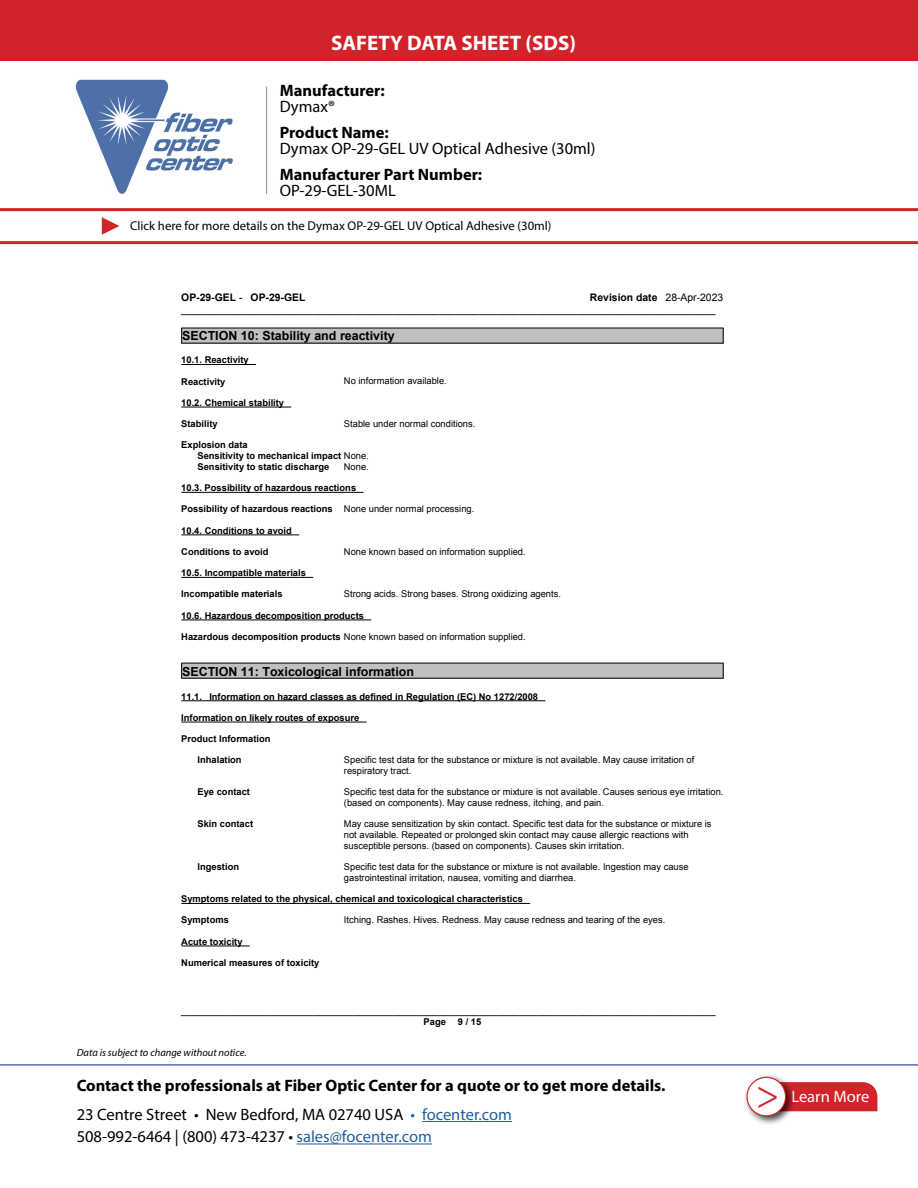
<style>
.page{position:relative;width:918px;height:1188px;background:#fff}
.page>*{position:absolute;margin:0;border:0;box-sizing:border-box;transform-origin:0 0}
.t1{font:42px "Minion Pro";color:#d2232a}
.t2{font:700 21px "Myriad Pro";color:#fff}
.t3{font:16.5px/22.5px "Myriad Pro";color:#000}
.t4{font:700 16.5px/16.5px "Myriad Pro";color:#000}
.t5{font:16.5px "Myriad Pro";color:#fff}
.t6{font:12.75px "Myriad Pro";color:#000}
.t7{font:700 12.45px "Arial";color:#000}
.t8{font:italic 10.5px "Myriad Pro";color:#000}
.t9{font:10.35px "Arial";color:#000}
.t10{font:700 10.35px "Arial";color:#000}
.t11{font:9.3px/10.8px "Arial";color:#000}
.t12{font:700 9.3px/10.8px "Arial";color:#000}
.s1{font-weight:400}
.s2{font-weight:700}
.s3{color:#215e9e}
</style>
<div class="page">
<hr style="left:422px;top:1121px;width:90px;height:1px;background:#215e9e">
<hr style="left:297px;top:1144px;width:135px;height:1px;background:#215e9e">
<hr style="left:0;top:1064px;width:918px;height:2px;background:#4f70a8">
<img style="left:75px;top:79px;width:158px;height:115px">
<hr style="left:266px;top:87px;width:1px;height:107px;background:#8a8c8e">
<div style="left:796px;top:1082px;width:81px;height:29px;background:#d2232a"></div>
<div style="left:743px;top:1074px;width:53px;height:52px;background:#000;opacity:.75"></div>
<div style="left:747px;top:1077px;width:39px;height:39px;background:#fff;border-radius:50%"></div>
<div style="left:746px;top:1077px;width:40px;height:39px;border:1px solid #d2232a;border-radius:50%"></div>
<hr style="left:0;top:241px;width:918px;height:3px;background:#d2232a">
<hr style="left:0;top:208px;width:918px;height:3px;background:#d2232a">
<svg style="left:102px;top:217px;width:17px;height:18px"></svg>
<div style="left:0;top:0;width:918px;height:60px;background:#d2232a"></div>
<div style="left:181px;top:328px;width:543px;height:15px;background:#c0c0c0"></div>
<hr style="left:181px;top:364px;width:75px;height:1px;background:#000">
<hr style="left:181px;top:407px;width:110px;height:1px;background:#000">
<hr style="left:181px;top:492px;width:183px;height:1px;background:#000">
<hr style="left:181px;top:535px;width:118px;height:1px;background:#000">
<hr style="left:181px;top:577px;width:132px;height:1px;background:#000">
<hr style="left:181px;top:620px;width:190px;height:1px;background:#000">
<div style="left:181px;top:663px;width:543px;height:15px;background:#c0c0c0"></div>
<hr style="left:181px;top:701px;width:364px;height:1px;background:#000">
<hr style="left:181px;top:722px;width:186px;height:1px;background:#000">
<hr style="left:181px;top:903px;width:349px;height:1px;background:#000">
<hr style="left:181px;top:946px;width:69px;height:1px;background:#000">
<hr style="left:181px;top:328px;width:543px;height:1px;background:#010101">
<hr style="left:181px;top:343px;width:543px;height:1px;background:#010101">
<svg style="left:181px;top:328px;width:1px;height:15px"></svg>
<svg style="left:723px;top:328px;width:1px;height:15px"></svg>
<hr style="left:181px;top:663px;width:543px;height:1px;background:#010101">
<hr style="left:181px;top:678px;width:543px;height:1px;background:#010101">
<svg style="left:181px;top:663px;width:1px;height:15px"></svg>
<svg style="left:723px;top:663px;width:1px;height:15px"></svg>
<p class="t2" style="left:331px;top:29px;width:246px">SAFETY DATA SHEET (SDS)</p>
<p class="t4" style="left:280px;top:81px;width:107px">Manufacturer:<br><span class="s1">Dymax®</span></p>
<p class="t3" style="left:280px;top:124px;width:317px;line-height:16.5px"><span class="s2">Product Name:<br></span>Dymax OP-29-GEL UV Optical Adhesive (30ml)</p>
<p class="t4" style="left:280px;top:165px;width:204px">Manufacturer Part Number:</p>
<p class="t3" style="left:280px;top:179px;width:118px">OP-29-GEL-30ML</p>
<p class="t6" style="left:130px;top:218px;width:423px">Click here for more details on the Dymax OP-29-GEL UV Optical Adhesive (30ml)</p>
<p class="t10" style="left:181px;top:290px;width:126px">OP-29-GEL <span class="s1">-</span> OP-29-GEL</p>
<p class="t10" style="left:590px;top:290px;width:135px">Revision date <span class="s1">28-Apr-2023</span></p>
<h3 class="t7" style="left:182px;top:328px;width:214px">SECTION 10: Stability and reactivity</h3>
<p class="t12" style="left:181px;top:355px;width:69px">10.1. Reactivity</p>
<p class="t12" style="left:181px;top:376px;width:46px">Reactivity</p>
<p class="t11" style="left:344px;top:376px;width:104px">No information available.</p>
<p class="t12" style="left:181px;top:397px;width:104px">10.2. Chemical stability</p>
<p class="t12" style="left:181px;top:419px;width:38px">Stability</p>
<p class="t11" style="left:344px;top:418px;width:133px">Stable under normal conditions.</p>
<p class="t12" style="left:198px;top:440px;width:173px;text-indent:-16px">Explosion data<br>Sensitivity to mechanical impact <span class="s1">None.<br></span>Sensitivity to static discharge</p>
<p class="t9" style="left:181px;top:302px;width:536px">_____________________________________________________________________________________________</p>
<p class="t11" style="left:344px;top:461px;width:26px">None.</p>
<p class="t12" style="left:181px;top:483px;width:176px">10.3. Possibility of hazardous reactions</p>
<p class="t12" style="left:181px;top:504px;width:295px">Possibility of hazardous reactions <span class="s1">None under normal processing.</span></p>
<p class="t12" style="left:181px;top:525px;width:112px">10.4. Conditions to avoid</p>
<p class="t12" style="left:181px;top:547px;width:89px">Conditions to avoid</p>
<p class="t11" style="left:344px;top:546px;width:183px">None known based on information supplied.</p>
<p class="t12" style="left:181px;top:568px;width:126px">10.5. Incompatible materials</p>
<p class="t12" style="left:181px;top:589px;width:103px">Incompatible materials</p>
<p class="t11" style="left:344px;top:589px;width:219px">Strong acids. Strong bases. Strong oxidizing agents.</p>
<p class="t12" style="left:181px;top:610px;width:184px">10.6. Hazardous decomposition products</p>
<p class="t11" style="left:181px;top:631px;width:346px"><span class="s2">Hazardous decomposition products</span> None known based on information supplied.</p>
<h3 class="t7" style="left:182px;top:663px;width:234px">SECTION 11: Toxicological information</h3>
<p class="t12" style="left:181px;top:691px;width:358px">11.1. Information on hazard classes as defined in Regulation (EC) No 1272/2008</p>
<p class="t12" style="left:181px;top:712px;width:180px">Information on likely routes of exposure</p>
<p class="t12" style="left:181px;top:734px;width:91px">Product Information</p>
<p class="t12" style="left:198px;top:755px;width:46px">Inhalation</p>
<p class="t11" style="left:344px;top:754px;width:352px">Specific test data for the substance or mixture is not available. May cause irritation of respiratory tract.</p>
<p class="t12" style="left:198px;top:787px;width:54px">Eye contact</p>
<p class="t11" style="left:344px;top:787px;width:381px">Specific test data for the substance or mixture is not available. Causes serious eye irritation. (based on components). May cause redness, itching, and pain.</p>
<p class="t12" style="left:198px;top:819px;width:57px">Skin contact</p>
<p class="t11" style="left:344px;top:819px;width:369px">May cause sensitization by skin contact. Specific test data for the substance or mixture is not available. Repeated or prolonged skin contact may cause allergic reactions with susceptible persons. (based on components). Causes skin irritation.</p>
<p class="t12" style="left:198px;top:862px;width:43px">Ingestion</p>
<p class="t11" style="left:344px;top:861px;width:346px">Specific test data for the substance or mixture is not available. Ingestion may cause gastrointestinal irritation, nausea, vomiting and diarrhea.</p>
<p class="t12" style="left:181px;top:894px;width:343px">Symptoms related to the physical, chemical and toxicological characteristics</p>
<p class="t12" style="left:181px;top:915px;width:49px">Symptoms</p>
<p class="t11" style="left:344px;top:915px;width:323px">Itching. Rashes. Hives. Redness. May cause redness and tearing of the eyes.</p>
<p class="t12" style="left:181px;top:936px;width:63px">Acute toxicity</p>
<p class="t12" style="left:181px;top:958px;width:140px">Numerical measures of toxicity</p>
<p class="t9" style="left:181px;top:1003px;width:536px">_____________________________________________________________________________________________</p>
<p class="t12" style="left:424px;top:1017px;width:24px">Page</p>
<p class="t12" style="left:458px;top:1017px;width:25px">9/15</p>
<p class="t8" style="left:77px;top:1046px;width:171px">Data is subject to change without notice.</p>
<p class="t4" style="left:77px;top:1076px;width:590px">Contact the professionals at Fiber Optic Center for a quote or to get more details.</p>
<p class="t3" style="left:77px;top:1103px;width:437px">23 Centre Street • New Bedford, MA 02740 USA <span class="s3">• focenter.com<br></span>508-992-6464 | (800) 473-4237 • <span class="s3">sales@focenter.com</span></p>
<p class="t1" style="left:756px;top:1066px;width:25px">&gt;</p>
<p class="t5" style="left:791px;top:1087px;width:79px">Learn More</p>
</div>
